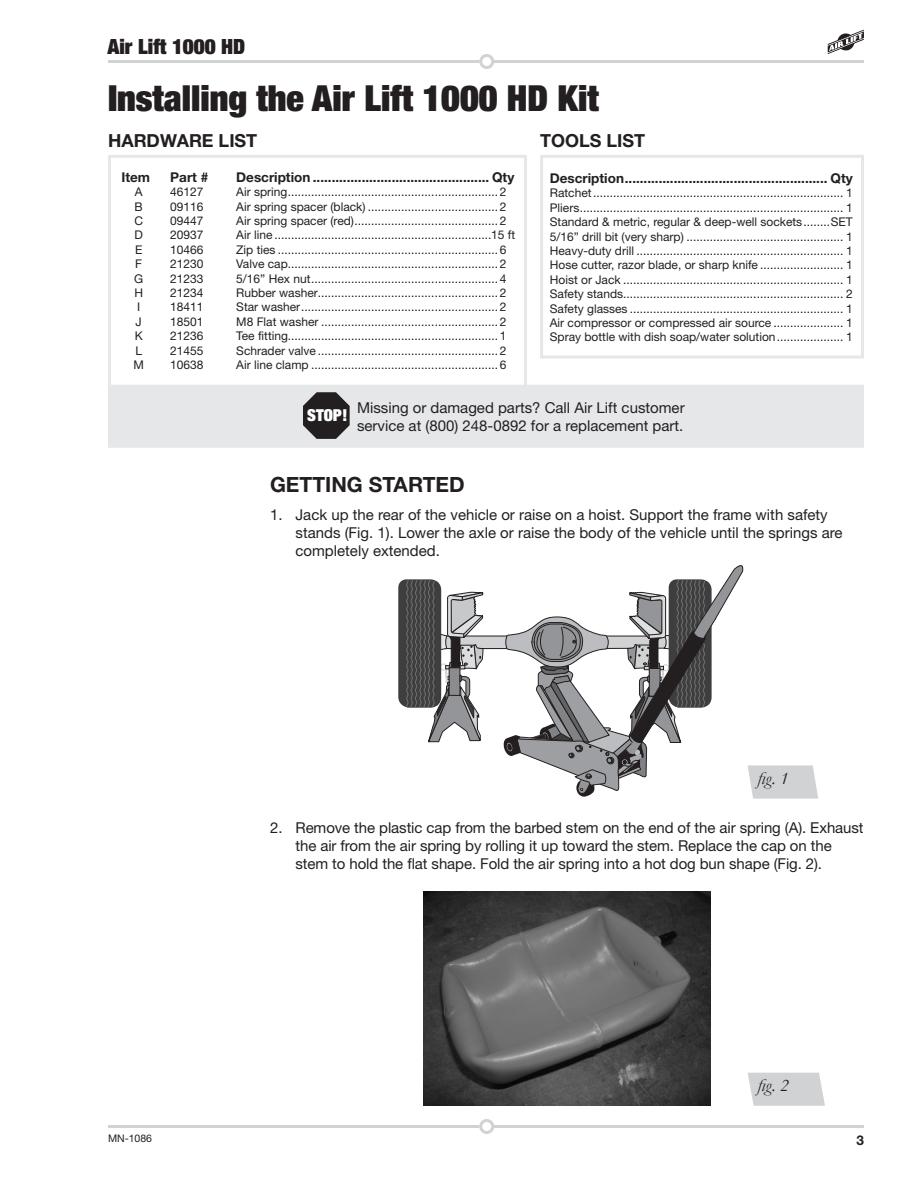
<style>
.page{position:relative;width:918px;height:1188px;background:#fff}
.page>*{position:absolute;margin:0;border:0;box-sizing:border-box;transform-origin:0 0}
.Section_Header{font:900 expanded 36px "Helvetica Neue";color:#231f20}
.section_subhead{font:700 21px "Helvetica Neue";color:#231f20}
.t1{font:900 expanded 21px "Helvetica Neue";color:#231f20}
.t2{font:700 18px "Helvetica Neue";color:#231f20}
.t3{font:italic 18px "Garamond";color:#231f20}
.t4{font:900 expanded 16.5px "Helvetica Neue";color:#fff}
.Hanging_indent{font:15px/18px "Helvetica Neue";letter-spacing:-.005em;color:#231f20}
.body_text{font:15px/18px "Helvetica Neue";color:#231f20}
.Parts_captions{font:700 13.5px "Helvetica Neue";color:#231f20}
.Parts_captions-2{font:12px "Helvetica Neue";color:#231f20}
.t5{font:10.5px "Helvetica Neue";color:#231f20}
</style>
<div class="page">
<hr style="left:493px;top:1125px;width:371px;height:3px;background:#d1d2d4">
<div style="left:479px;top:1119px;width:15px;height:15px;border:3px solid #d1d2d4;border-radius:50%"></div>
<hr style="left:108px;top:1125px;width:371px;height:3px;background:#d1d2d4">
<hr style="left:493px;top:60px;width:371px;height:3px;background:#d1d2d4">
<div style="left:479px;top:54px;width:15px;height:15px;border:3px solid #d1d2d4;border-radius:50%"></div>
<hr style="left:108px;top:60px;width:371px;height:3px;background:#d1d2d4">
<svg style="left:827px;top:30px;width:37px;height:24px"></svg>
<div style="left:108px;top:155px;width:419px;height:246px;border:3px solid #e6e7e9"></div>
<div style="left:540px;top:155px;width:324px;height:203px;border:3px solid #e6e7e9"></div>
<div style="left:108px;top:385px;width:756px;height:63px;background:#e6e7e9"></div>
<svg style="left:303px;top:392px;width:47px;height:47px"></svg>
<div style="left:445px;top:636px;width:62px;height:13px;background:#d1d2d4"></div>
<div style="left:444px;top:636px;width:63px;height:13px;border:1px solid #231f20"></div>
<svg style="left:398px;top:579px;width:90px;height:164px"></svg>
<svg style="left:503px;top:565px;width:315px;height:234px"></svg>
<svg style="left:748px;top:1073px;width:77px;height:33px;background:#d4d5d7"></svg>
<img style="left:424px;top:891px;width:286px;height:215px">
<h2 class="t1" style="left:108px;top:33px;width:139px">Air Lift 1000 HD</h2>
<p class="Section_Header" style="left:108px;top:76px;width:492px">Installing the Air Lift 1000 HD Kit</p>
<p class="t2" style="left:108px;top:129px;width:151px">HARDWARE LIST</p>
<p class="t2" style="left:540px;top:129px;width:107px">TOOLS LIST</p>
<p class="Parts_captions" style="left:550px;top:170px;width:79px">Description.......................................................</p>
<p class="Parts_captions" style="left:831px;top:170px;width:24px">Qty</p>
<p class="Parts_captions-2" style="left:550px;top:186px;width:304px">Ratchet........................................................................... 1</p>
<p class="Parts_captions-2" style="left:550px;top:200px;width:304px">Pliers............................................................................... 1</p>
<p class="Parts_captions-2" style="left:550px;top:215px;width:305px">Standard &amp; metric, regular &amp; deep-well sockets........SET</p>
<p class="Parts_captions-2" style="left:550px;top:229px;width:304px">5/16” drill bit (very sharp) ............................................... 1</p>
<p class="Parts_captions-2" style="left:550px;top:244px;width:304px">Heavy-duty drill .............................................................. 1</p>
<p class="Parts_captions-2" style="left:550px;top:258px;width:304px">Hose cutter, razor blade, or sharp knife ......................... 1</p>
<p class="Parts_captions-2" style="left:550px;top:272px;width:304px">Hoist or Jack .................................................................. 1</p>
<p class="Parts_captions-2" style="left:550px;top:287px;width:304px">Safety stands.................................................................. 2</p>
<p class="Parts_captions-2" style="left:550px;top:301px;width:304px">Safety glasses ................................................................ 1</p>
<p class="Parts_captions-2" style="left:550px;top:316px;width:304px">Air compressor or compressed air source ..................... 1</p>
<p class="Parts_captions-2" style="left:550px;top:330px;width:304px">Spray bottle with dish soap/water solution.................... 1</p>
<p class="Parts_captions" style="left:122px;top:169px;width:30px">Item</p>
<p class="Parts_captions" style="left:170px;top:169px;width:40px">Part #</p>
<p class="Parts_captions" style="left:236px;top:169px;width:79px">Description................................................</p>
<p class="Parts_captions" style="left:492px;top:169px;width:24px">Qty</p>
<p class="Parts_captions-2" style="left:135px;top:185px;width:9px">A</p>
<p class="Parts_captions-2" style="left:170px;top:185px;width:35px">46127</p>
<p class="Parts_captions-2" style="left:236px;top:185px;width:272px">Air spring............................................................... 2</p>
<p class="Parts_captions-2" style="left:135px;top:199px;width:10px">B</p>
<p class="Parts_captions-2" style="left:170px;top:199px;width:35px">09116</p>
<p class="Parts_captions-2" style="left:236px;top:199px;width:272px">Air spring spacer (black) ....................................... 2</p>
<p class="Parts_captions-2" style="left:134px;top:214px;width:10px">C</p>
<p class="Parts_captions-2" style="left:170px;top:214px;width:35px">09447</p>
<p class="Parts_captions-2" style="left:236px;top:214px;width:272px">Air spring spacer (red)........................................... 2</p>
<p class="Parts_captions-2" style="left:135px;top:228px;width:10px">D</p>
<p class="Parts_captions-2" style="left:170px;top:228px;width:35px">20937</p>
<p class="Parts_captions-2" style="left:236px;top:228px;width:281px">Air line .................................................................15 ft</p>
<p class="Parts_captions-2" style="left:135px;top:242px;width:9px">E</p>
<p class="Parts_captions-2" style="left:170px;top:242px;width:35px">10466</p>
<p class="Parts_captions-2" style="left:236px;top:242px;width:272px">Zip ties .................................................................. 6</p>
<p class="Parts_captions-2" style="left:135px;top:257px;width:8px">F</p>
<p class="Parts_captions-2" style="left:170px;top:257px;width:35px">21230</p>
<p class="Parts_captions-2" style="left:236px;top:257px;width:272px">Valve cap............................................................... 2</p>
<p class="Parts_captions-2" style="left:134px;top:271px;width:11px">G</p>
<p class="Parts_captions-2" style="left:170px;top:271px;width:35px">21233</p>
<p class="Parts_captions-2" style="left:236px;top:271px;width:272px">5/16” Hex nut........................................................ 4</p>
<p class="Parts_captions-2" style="left:134px;top:286px;width:10px">H</p>
<p class="Parts_captions-2" style="left:170px;top:286px;width:35px">21234</p>
<p class="Parts_captions-2" style="left:236px;top:286px;width:272px">Rubber washer...................................................... 2</p>
<p class="Parts_captions-2" style="left:137px;top:300px;width:5px">I</p>
<p class="Parts_captions-2" style="left:170px;top:300px;width:35px">18411</p>
<p class="Parts_captions-2" style="left:236px;top:300px;width:272px">Star washer........................................................... 2</p>
<p class="Parts_captions-2" style="left:136px;top:314px;width:8px">J</p>
<p class="Parts_captions-2" style="left:170px;top:314px;width:35px">18501</p>
<p class="Parts_captions-2" style="left:236px;top:314px;width:272px">M8 Flat washer ..................................................... 2</p>
<p class="Parts_captions-2" style="left:135px;top:329px;width:10px">K</p>
<p class="Parts_captions-2" style="left:170px;top:329px;width:35px">21236</p>
<p class="Parts_captions-2" style="left:236px;top:329px;width:272px">Tee fitting............................................................... 1</p>
<p class="Parts_captions-2" style="left:135px;top:343px;width:8px">L</p>
<p class="Parts_captions-2" style="left:170px;top:343px;width:35px">21455</p>
<p class="Parts_captions-2" style="left:236px;top:343px;width:272px">Schrader valve ...................................................... 2</p>
<p class="Parts_captions-2" style="left:134px;top:358px;width:12px">M</p>
<p class="Parts_captions-2" style="left:170px;top:358px;width:35px">10638</p>
<p class="Parts_captions-2" style="left:236px;top:358px;width:272px">Air line clamp ........................................................ 6</p>
<p class="t4" style="left:307px;top:404px;width:42px">STOP!</p>
<p class="body_text" style="left:357px;top:398px;width:329px">Missing or damaged parts? Call Air Lift customer service at (800) 248-0892 for a replacement part.</p>
<p class="section_subhead" style="left:270px;top:471px;width:196px">GETTING STARTED</p>
<p class="Hanging_indent" style="left:296px;top:506px;width:549px;text-indent:-26px">1. Jack up the rear of the vehicle or raise on a hoist. Support the frame with safety stands (Fig. 1). Lower the axle or raise the body of the vehicle until the springs are completely extended.</p>
<p class="t3" style="left:757px;top:766px;width:33px">fig. 1</p>
<p class="Hanging_indent" style="left:296px;top:818px;width:570px;text-indent:-26px">2. Remove the plastic cap from the barbed stem on the end of the air spring (A). Exhaust the air from the air spring by rolling it up toward the stem. Replace the cap on the stem to hold the flat shape. Fold the air spring into a hot dog bun shape (Fig. 2).</p>
<p class="t3" style="left:757px;top:1073px;width:33px">fig. 2</p>
<p class="t5" style="left:108px;top:1132px;width:46px">MN-1086</p>
<p class="Parts_captions" style="left:856px;top:1131px;width:9px">3</p>
</div>
